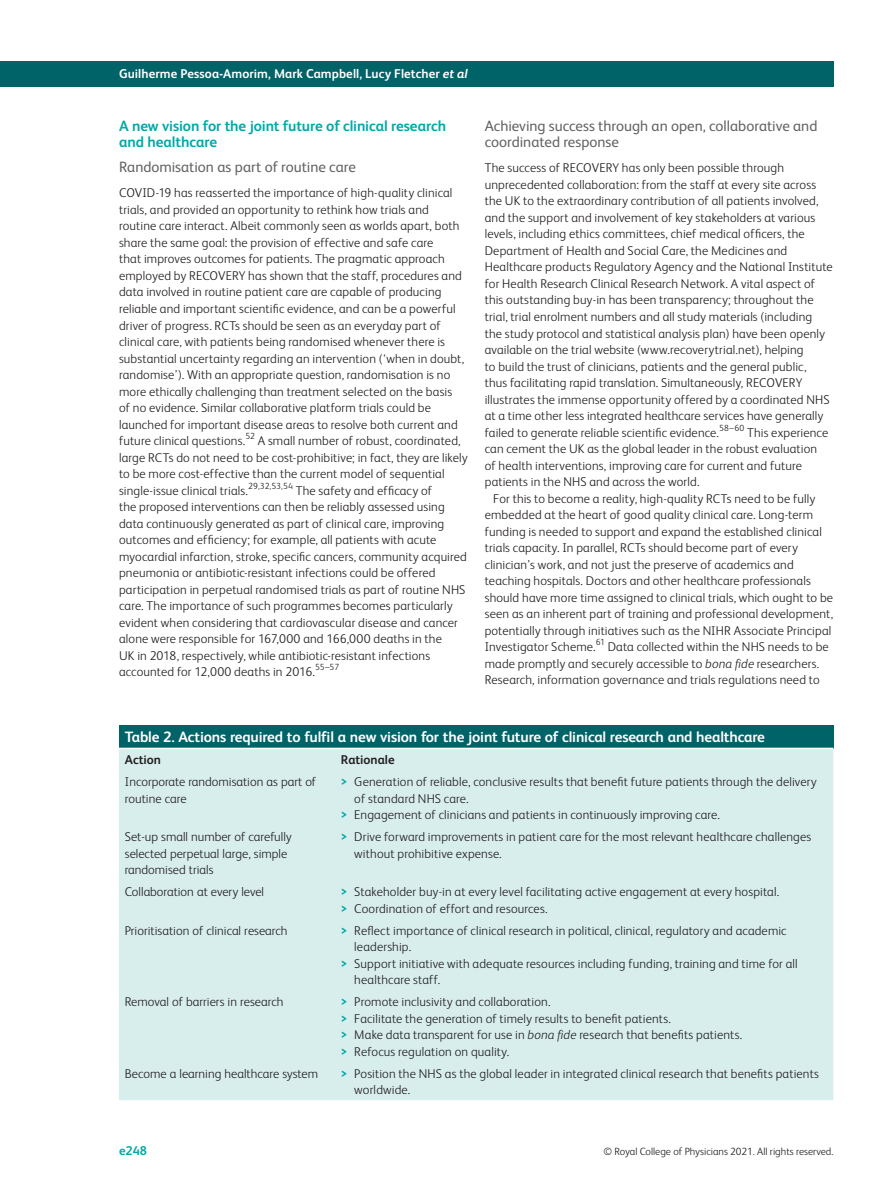
<style>
.page{position:relative;width:893px;height:1191px;background:#fff}
.page>*{position:absolute;margin:0;border:0;box-sizing:border-box;transform-origin:0 0}
.table-wrap_caption_P{font:700 15px "FS Albert";letter-spacing:-.01em;color:#fff}
.sec_H2{font:15px/16.5px "FS Albert";color:#636366}
.body_H1{font:700 15px/16.5px "FS Albert";letter-spacing:-.01em;color:#00a9a7}
.sec_H1_H2{font:15px "FS Albert";color:#636366}
.body_sec_P_noIndent{font:300 12.75px/16.5px "FS Albert";letter-spacing:.01em;color:#231f20}
.body_sec_P_Indent{font:300 12.75px/16.5px "FS Albert";letter-spacing:.01em;color:#231f20}
.tbody_left{font:300 12.75px/16.5px "FS Albert";color:#231f20}
.t1{font:700 12.75px "FS Albert";letter-spacing:.005em;color:#fff}
.thead_left{font:700 12.75px "FS Albert";color:#231f20}
.t2{font:700 12.75px "FS Albert";color:#00a9a7}
.t3{font:300 10.5px "FS Albert";color:#231f20}
.body_sec_P_noIndent-2{font:300 8.85px "FS Albert";letter-spacing:.005em;color:#231f20}
.body_sec_P_Indent-2{font:300 8.85px "FS Albert";color:#231f20}
.s1{font-style:italic}
.s2{font-weight:700;color:#00a9a7}
</style>
<div class="page">
<div style="left:0;top:62px;width:833px;height:25px;background:#006368"></div>
<div style="left:119px;top:724px;width:714px;height:24px;background:#006368"></div>
<div style="left:119px;top:749px;width:714px;height:351px;background:#d8eeed"></div>
<hr style="left:119px;top:747px;width:216px;height:2px;background:#fff">
<hr style="left:335px;top:747px;width:498px;height:2px;background:#fff">
<p class="t1" style="left:119px;top:66px;width:350px">Guilherme Pessoa-Amorim, Mark Campbell, Lucy Fletcher <span class="s1">et al</span></p>
<p class="body_H1" style="left:119px;top:117px;width:329px">A new vision for the joint future of clinical research and healthcare</p>
<p class="sec_H1_H2" style="left:119px;top:159px;width:238px">Randomisation as part of routine care</p>
<p class="body_sec_P_noIndent" style="left:119px;top:185px;width:350px">COVID-19 has reasserted the importance of high-quality clinical trials, and provided an opportunity to rethink how trials and routine care interact. Albeit commonly seen as worlds apart, both share the same goal: the provision of effective and safe care<br>that improves outcomes for patients. The pragmatic approach employed by RECOVERY has shown that the staff, procedures and data involved in routine patient care are capable of producing reliable and important scientific evidence, and can be a powerful driver of progress. RCTs should be seen as an everyday part of clinical care, with patients being randomised whenever there is substantial uncertainty regarding an intervention (‘when in doubt, randomise’). With an appropriate question, randomisation is no more ethically challenging than treatment selected on the basis<br>of no evidence. Similar collaborative platform trials could be launched for important disease areas to resolve both current and future clinical questions.<sup>52</sup> A small number of robust, coordinated, large RCTs do not need to be cost-prohibitive; in fact, they are likely to be more cost-effective than the current model of sequential single-issue clinical trials.<sup>29,32,53,54</sup> The safety and efficacy of<br>the proposed interventions can then be reliably assessed using data continuously generated as part of clinical care, improving outcomes and efficiency; for example, all patients with acute myocardial infarction, stroke, specific cancers, community acquired pneumonia or antibiotic-resistant infections could be offered participation in perpetual randomised trials as part of routine NHS care. The importance of such programmes becomes particularly evident when considering that cardiovascular disease and cancer alone were responsible for 167,000 and 166,000 deaths in the<br>UK in 2018, respectively, while antibiotic-resistant infections accounted for 12,000 deaths in 2016.</p>
<p class="body_sec_P_noIndent-2" style="left:315px;top:662px;width:26px">55–57</p>
<p class="sec_H2" style="left:485px;top:117px;width:334px">Achieving success through an open, collaborative and coordinated response</p>
<p class="body_sec_P_noIndent" style="left:485px;top:160px;width:350px">The success of RECOVERY has only been possible through unprecedented collaboration: from the staff at every site across the UK to the extraordinary contribution of all patients involved, and the support and involvement of key stakeholders at various levels, including ethics committees, chief medical officers, the Department of Health and Social Care, the Medicines and Healthcare products Regulatory Agency and the National Institute for Health Research Clinical Research Network. A vital aspect of this outstanding buy-in has been transparency; throughout the trial, trial enrolment numbers and all study materials (including<br>the study protocol and statistical analysis plan) have been openly available on the trial website (www.recoverytrial.net), helping<br>to build the trust of clinicians, patients and the general public,<br>thus facilitating rapid translation. Simultaneously, RECOVERY illustrates the immense opportunity offered by a coordinated NHS at a time other less integrated healthcare services have generally failed to generate reliable scientific evidence.</p>
<p class="body_sec_P_noIndent-2" style="left:719px;top:423px;width:27px">58–60</p>
<p class="body_sec_P_noIndent" style="left:485px;top:424px;width:345px;text-indent:262px">This experience can cement the UK as the global leader in the robust evaluation of health interventions, improving care for current and future patients in the NHS and across the world.</p>
<p class="body_sec_P_Indent" style="left:485px;top:490px;width:350px;text-indent:9px">For this to become a reality, high-quality RCTs need to be fully embedded at the heart of good quality clinical care. Long-term funding is needed to support and expand the established clinical trials capacity. In parallel, RCTs should become part of every clinician’s work, and not just the preserve of academics and teaching hospitals. Doctors and other healthcare professionals should have more time assigned to clinical trials, which ought to be seen as an inherent part of training and professional development, potentially through initiatives such as the NIHR Associate Principal Investigator Scheme.</p>
<p class="body_sec_P_Indent-2" style="left:596px;top:637px;width:11px">61</p>
<p class="body_sec_P_Indent" style="left:485px;top:638px;width:345px;text-indent:123px">Data collected within the NHS needs to be made promptly and securely accessible to <span class="s1">bona fide</span> researchers.<br>Research, information governance and trials regulations need to</p>
<p class="table-wrap_caption_P" style="left:125px;top:728px;width:641px">Table 2. Actions required to fulfil a new vision for the joint future of clinical research and healthcare</p>
<p class="thead_left" style="left:125px;top:752px;width:38px">Action</p>
<p class="thead_left" style="left:341px;top:752px;width:55px">Rationale</p>
<p class="tbody_left" style="left:125px;top:773px;width:193px">Incorporate randomisation as part of routine care</p>
<p class="body_sec_P_noIndent" style="left:354px;top:773px;width:464px;text-indent:-14px"><span class="s2">&gt;</span> Generation of reliable, conclusive results that benefit future patients through the delivery of standard NHS care.</p>
<p class="body_sec_P_noIndent" style="left:341px;top:806px;width:381px"><span class="s2">&gt;</span> Engagement of clinicians and patients in continuously improving care.</p>
<p class="tbody_left" style="left:125px;top:828px;width:168px">Set-up small number of carefully selected perpetual large, simple randomised trials</p>
<p class="body_sec_P_noIndent" style="left:354px;top:828px;width:458px;text-indent:-14px"><span class="s2">&gt;</span> Drive forward improvements in patient care for the most relevant healthcare challenges without prohibitive expense.</p>
<p class="tbody_left" style="left:125px;top:883px;width:141px">Collaboration at every level</p>
<p class="body_sec_P_noIndent" style="left:341px;top:883px;width:440px"><span class="s2">&gt;</span> Stakeholder buy-in at every level facilitating active engagement at every hospital.</p>
<p class="body_sec_P_noIndent" style="left:341px;top:900px;width:208px"><span class="s2">&gt;</span> Coordination of effort and resources.</p>
<p class="tbody_left" style="left:125px;top:922px;width:164px">Prioritisation of clinical research</p>
<p class="body_sec_P_noIndent" style="left:354px;top:922px;width:434px;text-indent:-14px"><span class="s2">&gt;</span> Reflect importance of clinical research in political, clinical, regulatory and academic leadership.</p>
<p class="body_sec_P_noIndent" style="left:354px;top:955px;width:445px;text-indent:-14px"><span class="s2">&gt;</span> Support initiative with adequate resources including funding, training and time for all healthcare staff.</p>
<p class="tbody_left" style="left:125px;top:993px;width:160px">Removal of barriers in research</p>
<p class="body_sec_P_noIndent" style="left:341px;top:993px;width:211px"><span class="s2">&gt;</span> Promote inclusivity and collaboration.</p>
<p class="body_sec_P_noIndent" style="left:341px;top:1010px;width:332px"><span class="s2">&gt;</span> Facilitate the generation of timely results to benefit patients.</p>
<p class="body_sec_P_noIndent" style="left:341px;top:1026px;width:403px"><span class="s2">&gt;</span> Make data transparent for use in <span class="s1">bona fide</span> research that benefits patients.</p>
<p class="body_sec_P_noIndent" style="left:341px;top:1043px;width:170px"><span class="s2">&gt;</span> Refocus regulation on quality.</p>
<p class="tbody_left" style="left:125px;top:1065px;width:195px">Become a learning healthcare system</p>
<p class="body_sec_P_noIndent" style="left:354px;top:1065px;width:466px;text-indent:-14px"><span class="s2">&gt;</span> Position the NHS as the global leader in integrated clinical research that benefits patients worldwide.</p>
<p class="t2" style="left:119px;top:1143px;width:30px">e248</p>
<p class="t3" style="left:604px;top:1145px;width:231px">© Royal College of Physicians 2021. All rights reserved.</p>
</div>
